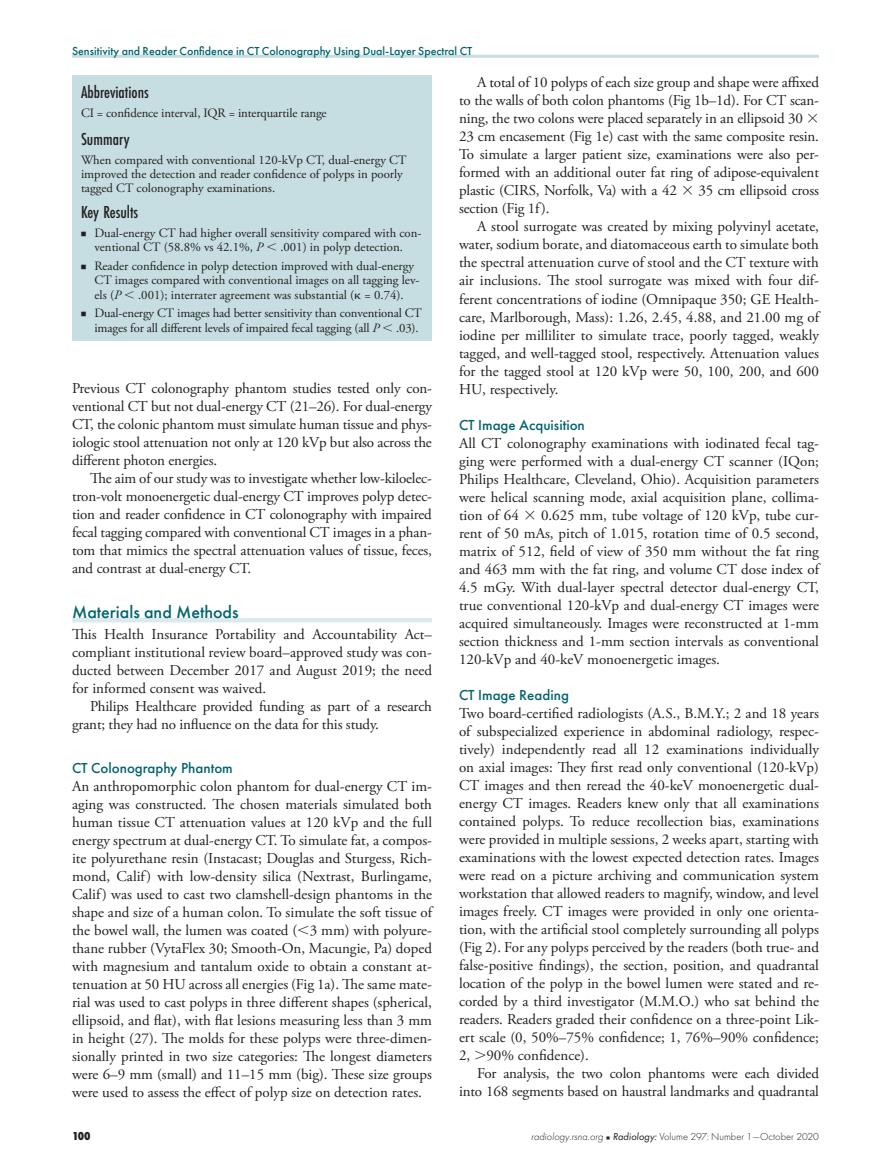
<style>
.page{position:relative;width:891px;height:1175px;background:#fff}
.page>*{position:absolute;margin:0;border:0;box-sizing:border-box;transform-origin:0 0}
.t1{font:500 18px "Futura PT Cond";color:#231f20}
.t2{font:500 18px "Futura PT";color:#00636d}
.t3{font:15px/18px "Adobe Garamond Pro";letter-spacing:-.01em;color:#231f20;text-align:justify}
.t4{font:500 15px "Futura PT";color:#00636d}
.t5{font:12.75px/14.2px "Adobe Garamond Pro";color:#231f20}
.t6{font:500 12px "Futura PT";color:#00636d}
.t7{font:800 12px "Futura PT Cond";color:#231f20}
.t8{font:300 10.5px "Futura PT";color:#231f20}
.s1{font-family:"Universal Newswith Comm Pi";font-size:9px}
.s2{font-style:italic}
.s3{font-family:"Universal Greekwith Math Pi"}
.s4{font-family:"Universal Newswith Comm Pi";font-weight:400;font-size:6px}
.s5{font-weight:400;font-style:italic}
</style>
<div class="page">
<hr style="left:72px;top:55px;width:747px;height:3px;background:#c6dee1">
<div style="left:72px;top:75px;width:360px;height:266px;background:#c6dee1"></div>
<hr style="left:72px;top:618px;width:360px;height:4px;background:#dceaec">
<p class="t6" style="left:72px;top:44px;width:402px">Sensitivity and Reader Confidence in CT Colonography Using Dual-Layer Spectral CT</p>
<p class="t1" style="left:81px;top:81px;width:69px">Abbreviations</p>
<p class="t5" style="left:81px;top:106px;width:247px">CI = confidence interval, IQR = interquartile range</p>
<p class="t1" style="left:81px;top:128px;width:50px">Summary</p>
<p class="t5" style="left:81px;top:153px;width:327px">When compared with conventional 120-kVp CT, dual-energy CT improved the detection and reader confidence of polyps in poorly tagged CT colonography examinations.</p>
<p class="t1" style="left:81px;top:202px;width:59px">Key Results</p>
<p class="t5" style="left:81px;top:226px;width:342px;text-align:center"><span class="s1">n</span> Dual-energy CT had higher overall sensitivity compared with con&shy;ventional CT (58.8% vs 42.1%, <span class="s2">P</span> <span class="s3">,</span> .001) in polyp detection.</p>
<p class="t5" style="left:94px;top:259px;width:327px;text-indent:-14px"><span class="s1">n</span> Reader confidence in polyp detection improved with dual-energy<br>CT images compared with conventional images on all tagging lev&shy;els (<span class="s2">P</span> <span class="s3">,</span> .001); interrater agreement was substantial (<span class="s3">k</span> = 0.74).</p>
<p class="t5" style="left:81px;top:307px;width:343px;text-align:right"><span class="s1">n</span> Dual-energy CT images had better sensitivity than conventional CT images for all different levels of impaired fecal tagging (all <span class="s2">P</span> <span class="s3">,</span> .03).</p>
<p class="t3" style="left:72px;top:379px;width:362px">Previous CT colonography phantom studies tested only con&shy;ventional CT but not dual-energy CT (21–26). For dual-energy CT, the colonic phantom must simulate human tissue and phys&shy;iologic stool attenuation not only at 120 kVp but also across the different photon energies.</p>
<p class="t3" style="left:72px;top:469px;width:362px;text-indent:18px">The aim of our study was to investigate whether low-kiloelec&shy;tron-volt monoenergetic dual-energy CT improves polyp detec&shy;tion and reader confidence in CT colonography with impaired fecal tagging compared with conventional CT images in a phan&shy;tom that mimics the spectral attenuation values of tissue, feces, and contrast at dual-energy CT.</p>
<p class="t2" style="left:72px;top:601px;width:168px">Materials and Methods</p>
<p class="t3" style="left:72px;top:625px;width:362px">This Health Insurance Portability and Accountability Act– compliant institutional review board–approved study was con&shy;ducted between December 2017 and August 2019; the need for informed consent was waived.</p>
<p class="t3" style="left:72px;top:697px;width:361px;text-indent:18px">Philips Healthcare provided funding as part of a research grant; they had no influence on the data for this study.</p>
<p class="t4" style="left:72px;top:758px;width:162px">CT Colonography Phantom</p>
<p class="t3" style="left:72px;top:777px;width:362px">An anthropomorphic colon phantom for dual-energy CT im&shy;aging was constructed. The chosen materials simulated both human tissue CT attenuation values at 120 kVp and the full energy spectrum at dual-energy CT. To simulate fat, a compos&shy;ite polyurethane resin (Instacast; Douglas and Sturgess, Rich&shy;mond, Calif) with low-density silica (Nextrast, Burlingame, Calif) was used to cast two clamshell-design phantoms in the shape and size of a human colon. To simulate the soft tissue of the bowel wall, the lumen was coated (<span class="s3">,</span>3 mm) with polyure&shy;thane rubber (VytaFlex 30; Smooth-On, Macungie, Pa) doped with magnesium and tantalum oxide to obtain a constant at&shy;tenuation at 50 HU across all energies (Fig 1a). The same mate&shy;rial was used to cast polyps in three different shapes (spherical, ellipsoid, and flat), with flat lesions measuring less than 3 mm in height (27). The molds for these polyps were three-dimen&shy;sionally printed in two size categories: The longest diameters were 6–9 mm (small) and 11–15 mm (big). These size groups were used to assess the effect of polyp size on detection rates.</p>
<p class="t3" style="left:459px;top:74px;width:362px;text-indent:18px">A total of 10 polyps of each size group and shape were affixed to the walls of both colon phantoms (Fig 1b–1d). For CT scan&shy;ning, the two colons were placed separately in an ellipsoid 30 <span class="s3">3<br></span>23 cm encasement (Fig 1e) cast with the same composite resin.<br>To simulate a larger patient size, examinations were also per&shy;formed with an additional outer fat ring of adipose-equivalent plastic (CIRS, Norfolk, Va) with a 42 <span class="s3">3</span> 35 cm ellipsoid cross section (Fig 1f).</p>
<p class="t3" style="left:459px;top:218px;width:362px;text-indent:18px">A stool surrogate was created by mixing polyvinyl acetate, water, sodium borate, and diatomaceous earth to simulate both the spectral attenuation curve of stool and the CT texture with air inclusions. The stool surrogate was mixed with four dif&shy;ferent concentrations of iodine (Omnipaque 350; GE Health&shy;care, Marlborough, Mass): 1.26, 2.45, 4.88, and 21.00 mg of iodine per milliliter to simulate trace, poorly tagged, weakly tagged, and well-tagged stool, respectively. Attenuation values for the tagged stool at 120 kVp were 50, 100, 200, and 600<br>HU, respectively.</p>
<p class="t4" style="left:459px;top:415px;width:127px">CT Image Acquisition</p>
<p class="t3" style="left:459px;top:434px;width:362px">All CT colonography examinations with iodinated fecal tag&shy;ging were performed with a dual-energy CT scanner (IQon; Philips Healthcare, Cleveland, Ohio). Acquisition parameters were helical scanning mode, axial acquisition plane, collima&shy;tion of 64 <span class="s3">3</span> 0.625 mm, tube voltage of 120 kVp, tube cur&shy;rent of 50 mAs, pitch of 1.015, rotation time of 0.5 second, matrix of 512, field of view of 350 mm without the fat ring and 463 mm with the fat ring, and volume CT dose index of 4.5 mGy. With dual-layer spectral detector dual-energy CT, true conventional 120-kVp and dual-energy CT images were acquired simultaneously. Images were reconstructed at 1-mm section thickness and 1-mm section intervals as conventional 120-kVp and 40-keV monoenergetic images.</p>
<p class="t4" style="left:459px;top:686px;width:111px">CT Image Reading</p>
<p class="t3" style="left:459px;top:705px;width:362px">Two board-certified radiologists (A.S., B.M.Y.; 2 and 18 years of subspecialized experience in abdominal radiology, respec&shy;tively) independently read all 12 examinations individually on axial images: They first read only conventional (120-kVp)<br>CT images and then reread the 40-keV monoenergetic dual&shy;energy CT images. Readers knew only that all examinations contained polyps. To reduce recollection bias, examinations were provided in multiple sessions, 2 weeks apart, starting with examinations with the lowest expected detection rates. Images were read on a picture archiving and communication system workstation that allowed readers to magnify, window, and level images freely. CT images were provided in only one orienta&shy;tion, with the artificial stool completely surrounding all polyps (Fig 2). For any polyps perceived by the readers (both true- and false-positive findings), the section, position, and quadrantal location of the polyp in the bowel lumen were stated and re&shy;corded by a third investigator (M.M.O.) who sat behind the readers. Readers graded their confidence on a three-point Lik&shy;ert scale (0, 50%–75% confidence; 1, 76%–90% confidence; 2, <span class="s3">.</span>90% confidence).</p>
<p class="t3" style="left:459px;top:1065px;width:362px;text-align:right">For analysis, the two colon phantoms were each divided into 168 segments based on haustral landmarks and quadrantal</p>
<p class="t7" style="left:72px;top:1129px;width:20px">100</p>
<p class="t8" style="left:531px;top:1131px;width:289px"><span class="s2">radiology.rsna.org</span> <span class="s4">n</span> <span class="s5">Radiology:</span> Volume 297: Number 1—October 2020</p>
</div>
